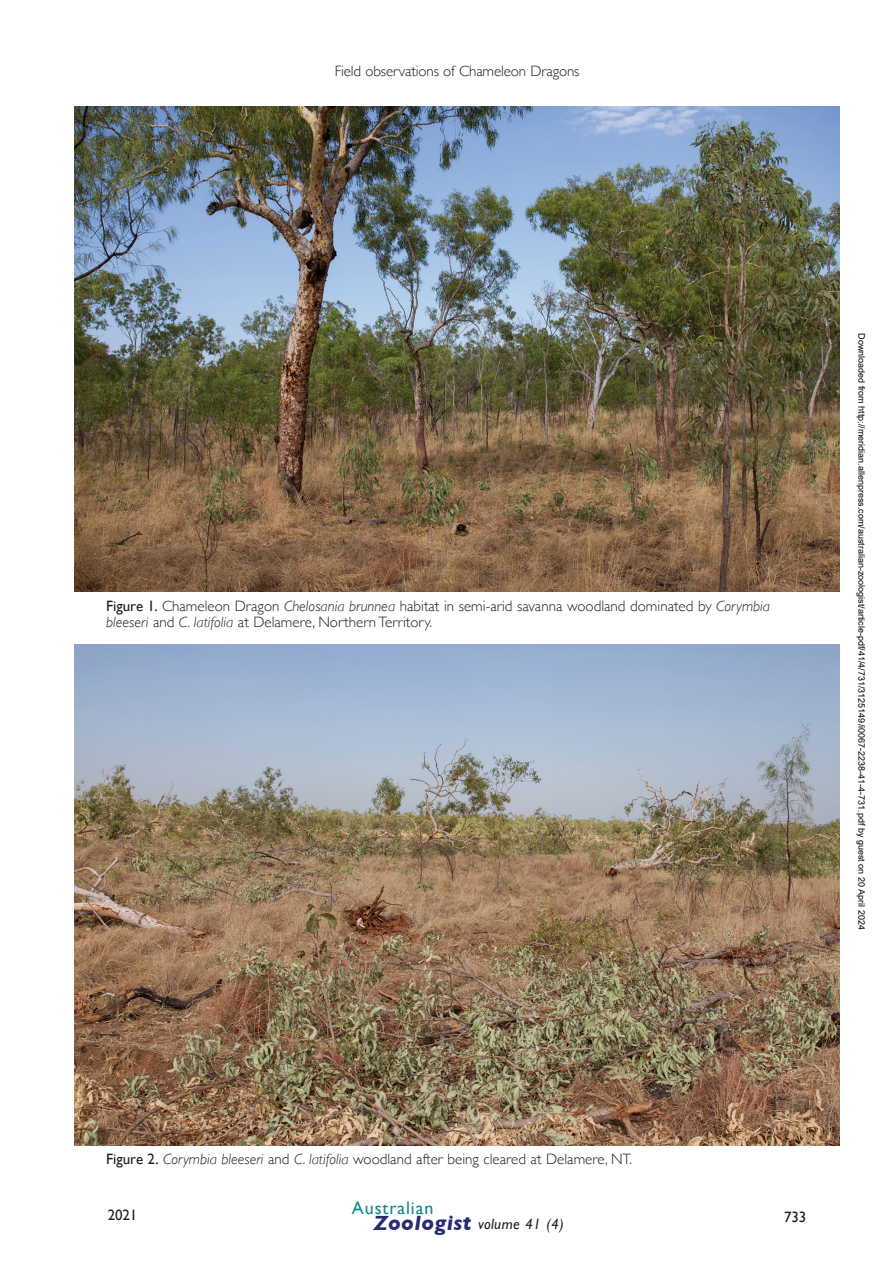
<style>
.page{position:relative;width:893px;height:1263px;background:#fff}
.page>*{position:absolute;margin:0;border:0;box-sizing:border-box;transform-origin:0 0}
.t1{font:italic 700 21px "Gill Sans";letter-spacing:.025em;color:#292a73}
.t2{font:18px "Gill Sans";letter-spacing:.05em;color:#168890}
._10_Table___Fig_capt{font:300 15px/16.5px "Gill Sans";color:#231f20}
._05a_Running_head_na{font:300 15px "Gill Sans";letter-spacing:-.01em;color:#231f20}
.t3{font:italic 15px "Gill Sans";letter-spacing:.025em;color:#231f20}
.t4{font:15px "Gill Sans";letter-spacing:-.01em;color:#231f20}
.t5{font:9px "Arial";color:#000}
.s1{font-weight:400}
.s2{font-style:italic}
</style>
<div class="page">
<img style="left:74px;top:106px;width:766px;height:486px">
<img style="left:74px;top:644px;width:766px;height:501px">
<p class="_05a_Running_head_na" style="left:335px;top:59px;width:246px">Field observations of Chameleon Dragons</p>
<p class="_10_Table___Fig_capt" style="left:106px;top:597px;width:665px"><span class="s1">Figure 1.</span> Chameleon Dragon <span class="s2">Chelosania brunnea</span> habitat in semi-arid savanna woodland dominated by <span class="s2">Corymbia bleeseri</span> and <span class="s2">C. latifolia</span> at Delamere, Northern Territory.</p>
<p class="t5" style="left:865px;top:333px;width:598px;rotate:90deg">Downloaded from http://meridian.allenpress.com/australian-zoologist/article-pdf/41/4/731/3125149/i0067-2238-41-4-731.pdf by guest on 20 April 2024</p>
<p class="_10_Table___Fig_capt" style="left:106px;top:1150px;width:527px"><span class="s1">Figure 2.</span> <span class="s2">Corymbia bleeseri</span> and <span class="s2">C. latifolia</span> woodland after being cleared at Delamere, NT.</p>
<p class="t2" style="left:352px;top:1197px;width:83px">Australian</p>
<p class="t4" style="left:108px;top:1206px;width:31px">2021</p>
<p class="t4" style="left:784px;top:1208px;width:24px">733</p>
<h1 class="t1" style="left:374px;top:1210px;width:99px">Zoologist</h1>
<p class="t3" style="left:478px;top:1215px;width:87px">volume 41 (4)</p>
</div>
